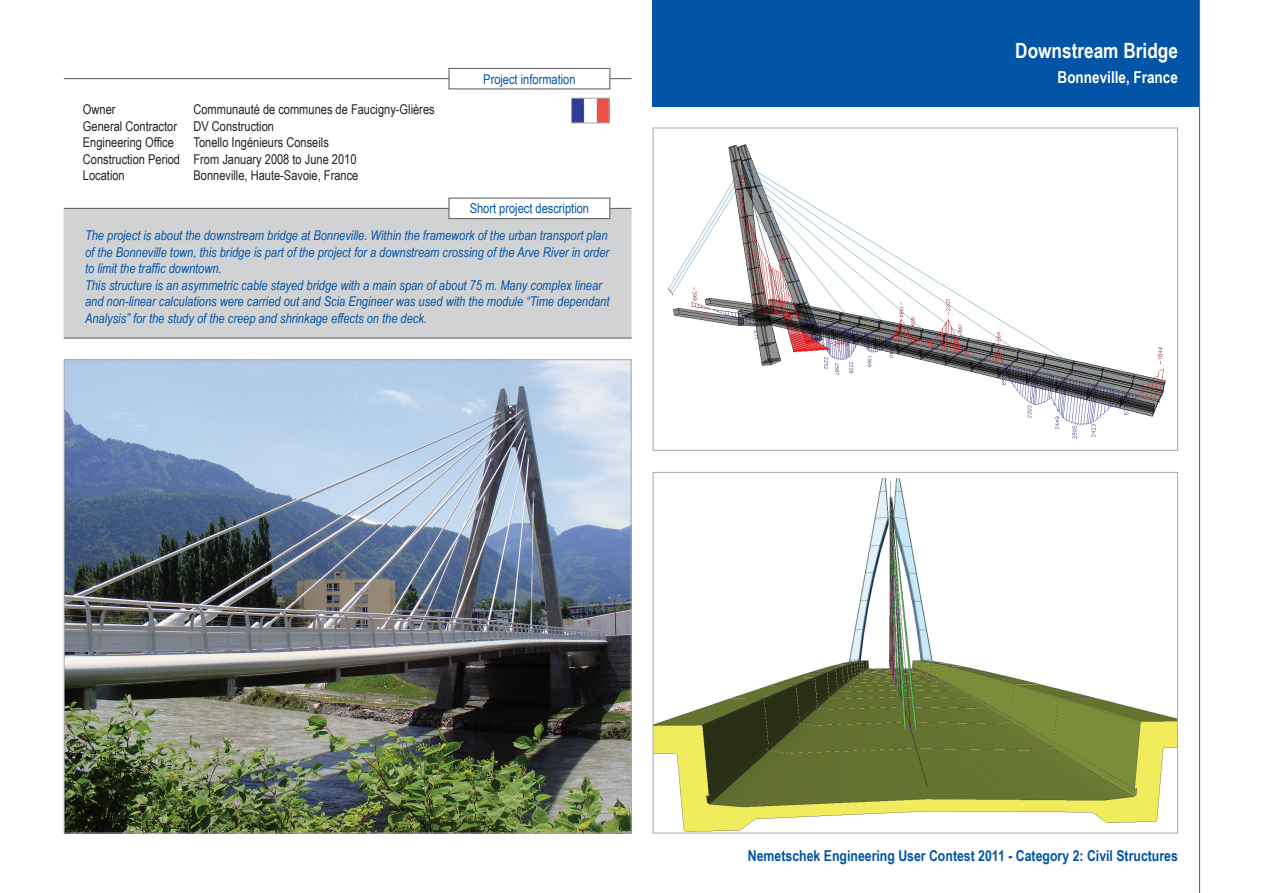
<style>
.page{position:relative;width:1263px;height:893px;background:#fff}
.page>*{position:absolute;margin:0;border:0;box-sizing:border-box;transform-origin:0 0}
.Title_Large{font:700 21px "Arial Narrow";color:#fff}
.Title_Location{font:700 16.5px "Arial Narrow";color:#fff}
.t1{font:700 15px "Arial Narrow";color:#0154a6}
.Short_Description{font:italic 13.5px/16.5px "Arial Narrow";color:#0154a6}
.Project_Information{font:13.5px "Arial Narrow";color:#231f20}
.t2{font:13.5px "Arial Narrow";color:#0154a6}
</style>
<div class="page">
<div style="left:63px;top:208px;width:569px;height:130px;background:#d1d2d4"></div>
<div style="left:653px;top:0;width:546px;height:106px;background:#0154a6"></div>
<hr style="left:1199px;top:0;width:1px;height:893px;background:#57585a">
<hr style="left:64px;top:78px;width:567px;height:1px;background:#57585a">
<hr style="left:64px;top:208px;width:567px;height:1px;background:#57585a">
<hr style="left:64px;top:338px;width:567px;height:1px;background:#57585a">
<div style="left:449px;top:68px;width:161px;height:21px;background:#fff"></div>
<div style="left:449px;top:68px;width:161px;height:21px;border:1px solid #57585a"></div>
<div style="left:449px;top:198px;width:161px;height:21px;background:#fff"></div>
<div style="left:449px;top:198px;width:161px;height:21px;border:1px solid #57585a"></div>
<img style="left:655px;top:478px;width:521px;height:353px">
<img style="left:66px;top:361px;width:563px;height:470px">
<img style="left:668px;top:144px;width:498px;height:295px">
<img style="left:573px;top:100px;width:34px;height:21px">
<div style="left:571px;top:98px;width:38px;height:25px;border:1px solid #a8a9ad"></div>
<p class="Project_Information" style="left:83px;top:100px;width:34px">Owner</p>
<p class="Project_Information" style="left:193px;top:100px;width:243px">Communauté de communes de Faucigny-Glières</p>
<p class="Project_Information" style="left:83px;top:116px;width:193px">General Contractor DV Construction</p>
<p class="Project_Information" style="left:83px;top:133px;width:93px">Engineering Office</p>
<p class="Project_Information" style="left:193px;top:133px;width:137px">Tonello Ingénieurs Conseils</p>
<p class="Project_Information" style="left:83px;top:149px;width:275px">Construction Period From January 2008 to June 2010</p>
<p class="Project_Information" style="left:83px;top:166px;width:43px">Location</p>
<p class="Project_Information" style="left:193px;top:166px;width:166px">Bonneville, Haute-Savoie, France</p>
<p class="t2" style="left:483px;top:69px;width:94px">Project information</p>
<p class="t2" style="left:470px;top:199px;width:121px">Short project description</p>
<p class="Short_Description" style="left:85px;top:227px;width:526px">The project is about the downstream bridge at Bonneville. Within the framework of the urban transport plan of the Bonneville town, this bridge is part of the project for a downstream crossing of the Arve River in order to limit the traffic downtown.</p>
<p class="Short_Description" style="left:85px;top:276px;width:526px">This structure is an asymmetric cable stayed bridge with a main span of about 75 m. Many complex linear and non-linear calculations were carried out and Scia Engineer was used with the module “Time dependant<br>Analysis” for the study of the creep and shrinkage effects on the deck.</p>
<p class="Title_Large" style="left:1015px;top:35px;width:164px">Downstream Bridge</p>
<p class="Title_Location" style="left:1057px;top:65px;width:122px">Bonneville, France</p>
<p class="t1" style="left:748px;top:845px;width:431px">Nemetschek Engineering User Contest 2011 - Category 2: Civil Structures</p>
</div>
